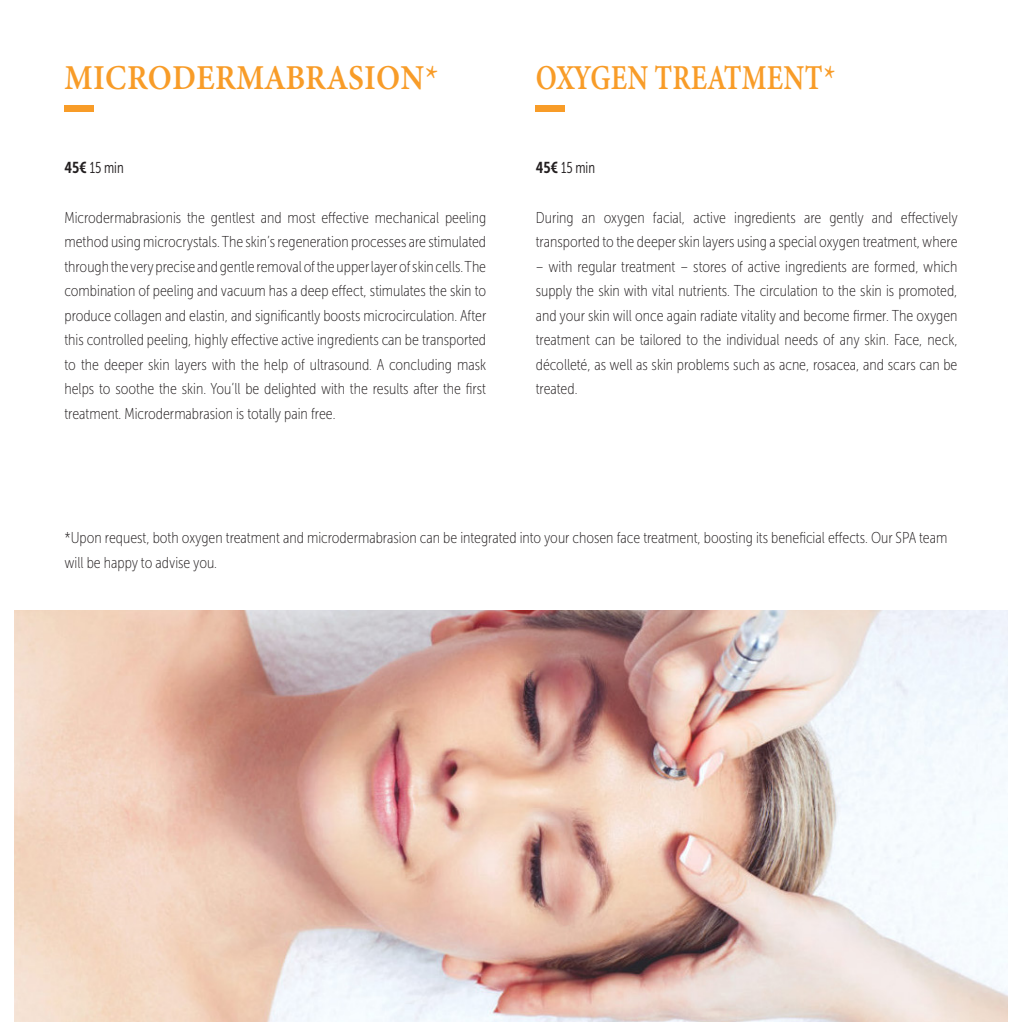
<style>
.page{position:relative;width:1022px;height:1022px;background:#fff}
.page>*{position:absolute;margin:0;border:0;box-sizing:border-box;transform-origin:0 0}
.t1{font:35px "Minion Variable Concept";letter-spacing:.005em;color:#f89c28;scale:.9 1}
.t2{font:35px "Minion Variable Concept";letter-spacing:.005em;color:#f89c28;scale:.79 1}
.t3{font:15.75px/24.5px "Museo Sans Cond 100";color:#231f20;text-align:justify}
.t4{font:15.75px "Museo Sans Cond 300";color:#231f20;scale:.9 1}
.s1{font-family:"Museo Sans Cond 700"}
</style>
<div class="page">
<div style="left:64px;top:105px;width:30px;height:7px;background:#f89c28"></div>
<div style="left:536px;top:105px;width:29px;height:7px;background:#f89c28"></div>
<img style="left:15px;top:610px;width:992px;height:412px">
<p class="t1" style="left:64px;top:54px;width:417px">MICRODERMABRASION*</p>
<p class="t4" style="left:64px;top:159px;width:67px"><span class="s1">45€</span> 15 min</p>
<p class="t3" style="left:64px;top:205px;width:423px">Microdermabrasion is the gentlest and most effective mechanical peeling method using microcrystals. The skin’s regeneration processes are stimulated through the very precise and gentle removal of the upper layer of skin cells. The combination of peeling and vacuum has a deep effect, stimulates the skin to produce collagen and elastin, and significantly boosts microcirculation. After this controlled peeling, highly effective active ingredients can be transported to the deeper skin layers with the help of ultrasound. A concluding mask helps to soothe the skin. You’ll be delighted with the results after the first treatment. Microdermabrasion is totally pain free.</p>
<p class="t2" style="left:536px;top:54px;width:381px">OXYGEN TREATMENT*</p>
<p class="t4" style="left:536px;top:159px;width:67px"><span class="s1">45€</span> 15 min</p>
<p class="t3" style="left:536px;top:205px;width:424px">During an oxygen facial, active ingredients are gently and effectively transported to the deeper skin layers using a special oxygen treatment, where</p>
<p class="t3" style="left:536px;top:254px;width:423px">– with regular treatment – stores of active ingredients are formed, which supply the skin with vital nutrients. The circulation to the skin is promoted, and your skin will once again radiate vitality and become firmer. The oxygen treatment can be tailored to the individual needs of any skin. Face, neck, décolleté, as well as skin problems such as acne, rosacea, and scars can be treated.</p>
<p class="t3" style="left:64px;top:526px;width:884px">*Upon request, both oxygen treatment and microdermabrasion can be integrated into your chosen face treatment, boosting its beneficial effects. Our SPA team will be happy to advise you.</p>
</div>
